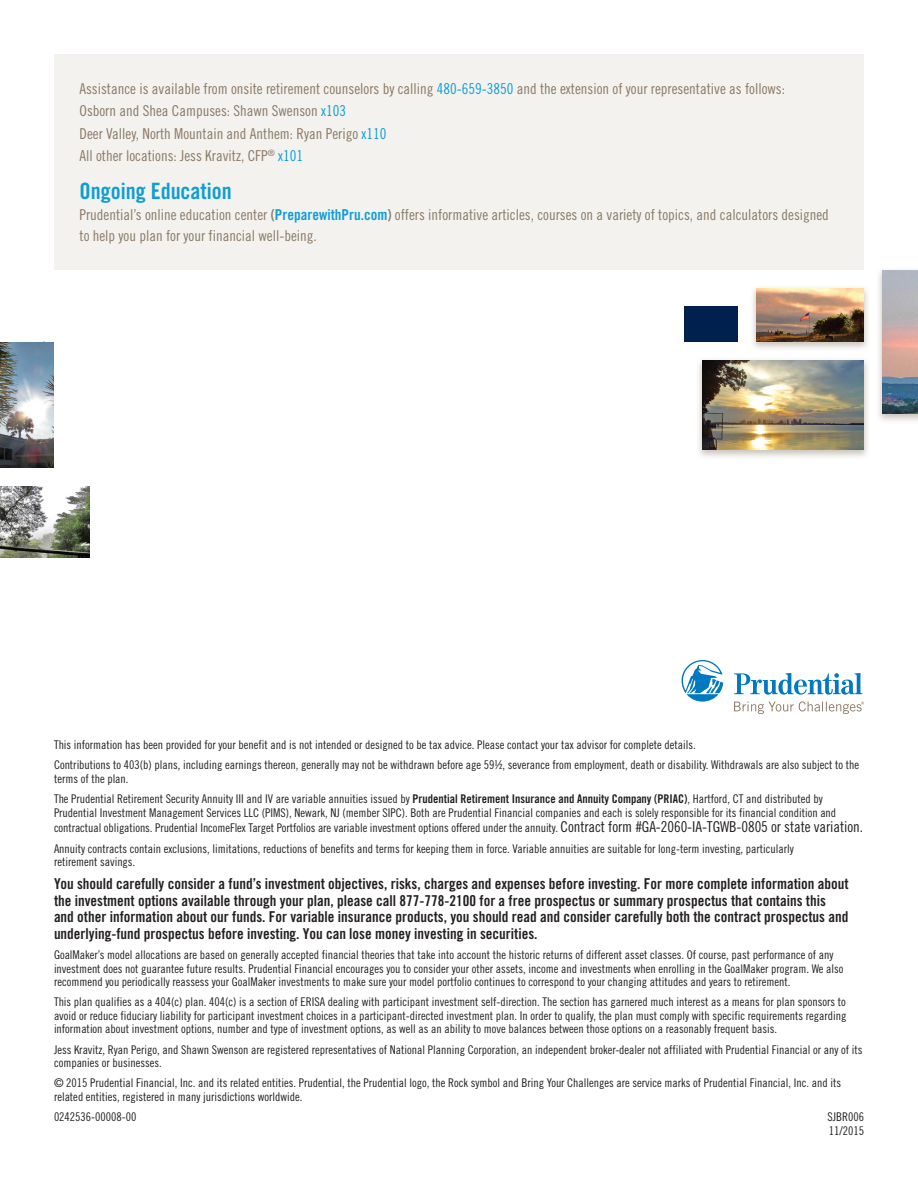
<style>
.page{position:relative;width:918px;height:1188px;background:#fff}
.page>*{position:absolute;margin:0;border:0;box-sizing:border-box;transform-origin:0 0}
.sidebar_3_Body_text{font:22.5px "Trade Gothic LT Std Bd Cn 20";color:#0e9ed3}
.Disclosure{font:15px/16.5px "Trade Gothic LT Std Bd Cn 20";color:#231f20}
.sidebar_3_Body_text-2{font:15px/21px "Trade Gothic LT Std Cn 18";color:#8a7966}
.Disclosure-2{font:12px/13.5px "Trade Gothic LT Std Cn 18";color:#231f20}
.s1{color:#0e9ed3}
.s2{font-family:"Trade Gothic LT Std Bd Cn 20"}
.s3{font-family:"Trade Gothic LT Std Bd Cn 20";color:#0e9ed3}
.s4{font-size:15px}
</style>
<div class="page">
<div style="left:684px;top:306px;width:54px;height:36px;background:#00214d"></div>
<div style="left:54px;top:54px;width:810px;height:216px;background:#f3f2ef"></div>
<svg style="left:682px;top:660px;width:182px;height:54px"></svg>
<svg style="left:878px;top:269px;width:40px;height:152px"></svg>
<img style="left:882px;top:270px;width:36px;height:144px">
<img style="left:0;top:342px;width:54px;height:126px">
<svg style="left:752px;top:287px;width:116px;height:62px"></svg>
<img style="left:756px;top:288px;width:108px;height:54px">
<svg style="left:698px;top:359px;width:170px;height:98px"></svg>
<img style="left:702px;top:360px;width:162px;height:90px">
<img style="left:0;top:486px;width:90px;height:72px">
<p class="sidebar_3_Body_text-2" style="left:80px;top:78px;width:707px">Assistance is available from onsite retirement counselors by calling <span class="s1">480-659-3850</span> and the extension of your representative as follows:</p>
<p class="sidebar_3_Body_text-2" style="left:80px;top:100px;width:268px">Osborn and Shea Campuses: Shawn Swenson <span class="s1">x103</span></p>
<p class="sidebar_3_Body_text-2" style="left:80px;top:123px;width:309px">Deer Valley, North Mountain and Anthem: Ryan Perigo <span class="s1">x110</span></p>
<p class="sidebar_3_Body_text-2" style="left:80px;top:145px;width:225px">All other locations: Jess Kravitz, CFP<sup>®</sup> <span class="s1">x101</span></p>
<p class="sidebar_3_Body_text" style="left:80px;top:178px;width:154px">Ongoing Education</p>
<p class="sidebar_3_Body_text-2" style="left:80px;top:204px;width:751px">Prudential’s online education center <span class="s2">(</span><span class="s3">PreparewithPru.com</span><span class="s2">)</span> offers informative articles, courses on a variety of topics, and calculators designed to help you plan for your financial well-being.</p>
<p class="Disclosure-2" style="left:54px;top:738px;width:643px">This information has been provided for your benefit and is not intended or designed to be tax advice. Please contact your tax advisor for complete details.</p>
<p class="Disclosure-2" style="left:54px;top:758px;width:807px">Contributions to 403(b) plans, including earnings thereon, generally may not be withdrawn before age 59½, severance from employment, death or disability. Withdrawals are also subject to the terms of the plan.</p>
<p class="Disclosure-2" style="left:54px;top:792px;width:784px">The Prudential Retirement Security Annuity III and IV are variable annuities issued by <span class="s2">Prudential Retirement Insurance and Annuity Company (PRIAC)</span>, Hartford, CT and distributed by<br>Prudential Investment Management Services LLC (PIMS), Newark, NJ (member SIPC). Both are Prudential Financial companies and each is solely responsible for its financial condition and</p>
<p class="Disclosure-2" style="left:54px;top:821px;width:811px">contractual obligations. Prudential IncomeFlex Target Portfolios are variable investment options offered under the annuity. <span class="s4">Contract form #GA-2060-IA-TGWB-0805 or state variation.</span></p>
<p class="Disclosure-2" style="left:54px;top:841px;width:741px">Annuity contracts contain exclusions, limitations, reductions of benefits and terms for keeping them in force. Variable annuities are suitable for long-term investing, particularly retirement savings.</p>
<p class="Disclosure" style="left:54px;top:876px;width:796px">You should carefully consider a fund’s investment objectives, risks, charges and expenses before investing. For more complete information about the investment options available through your plan, please call 877-778-2100 for a free prospectus or summary prospectus that contains this and other information about our funds. For variable insurance products, you should read and consider carefully both the contract prospectus and underlying-fund prospectus before investing. You can lose money investing in securities.</p>
<p class="Disclosure-2" style="left:54px;top:948px;width:791px">GoalMaker’s model allocations are based on generally accepted financial theories that take into account the historic returns of different asset classes. Of course, past performance of any investment does not guarantee future results. Prudential Financial encourages you to consider your other assets, income and investments when enrolling in the GoalMaker program. We also recommend you periodically reassess your GoalMaker investments to make sure your model portfolio continues to correspond to your changing attitudes and years to retirement.</p>
<p class="Disclosure-2" style="left:54px;top:995px;width:794px;text-align:justify">This plan qualifies as a 404(c) plan. 404(c) is a section of ERISA dealing with participant investment self-direction. The section has garnered much interest as a means for plan sponsors to avoid or reduce fiduciary liability for participant investment choices in a participant-directed investment plan. In order to qualify, the plan must comply with specific requirements regarding information about investment options, number and type of investment options, as well as an ability to move balances between those options on a reasonably frequent basis.</p>
<p class="Disclosure-2" style="left:54px;top:1042px;width:810px">Jess Kravitz, Ryan Perigo, and Shawn Swenson are registered representatives of National Planning Corporation, an independent broker-dealer not affiliated with Prudential Financial or any of its companies or businesses.</p>
<p class="Disclosure-2" style="left:54px;top:1076px;width:789px">© 2015 Prudential Financial, Inc. and its related entities. Prudential, the Prudential logo, the Rock symbol and Bring Your Challenges are service marks of Prudential Financial, Inc. and its related entities, registered in many jurisdictions worldwide.</p>
<p class="Disclosure-2" style="left:54px;top:1110px;width:84px">0242536-00008-00</p>
<p class="Disclosure-2" style="left:827px;top:1110px;width:38px">SJBR006<br>11/2015</p>
</div>
